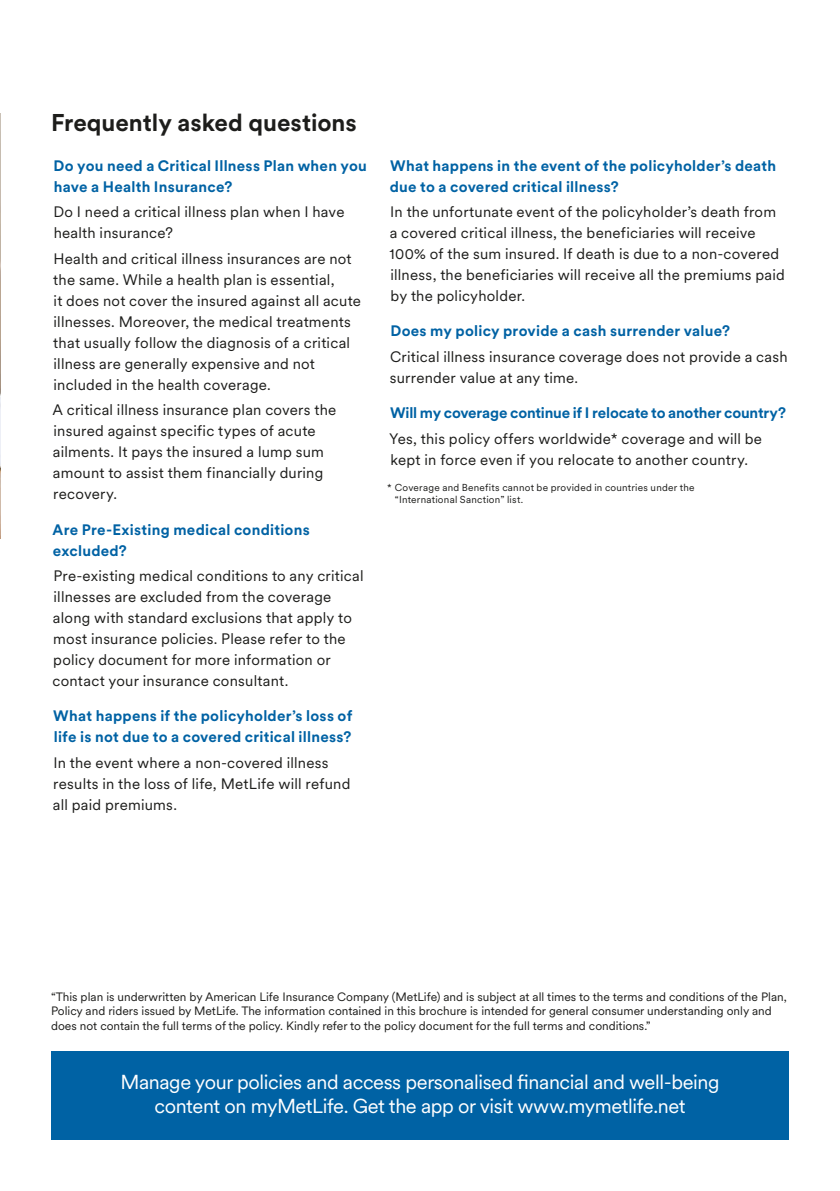
<style>
.page{position:relative;width:840px;height:1191px;background:#fff}
.page>*{position:absolute;margin:0;border:0;box-sizing:border-box;transform-origin:0 0}
.t1{font:700 24px "Met Life Circular";color:#1d1d1b}
.t2{font:20px/24px "Met Life Circular";letter-spacing:-.02em;color:#fff;text-align:center}
.t3{font:15px/21px "Met Life Circular";letter-spacing:.015em;color:#1d1d1b}
.t4{font:700 15px/21px "Met Life Circular";letter-spacing:.015em;color:#0062a4}
.t5{font:700 15px "Met Life Circular";letter-spacing:-.015em;color:#0062a4}
.t6{font:12px/14.4px "Met Life Circular";color:#1d1d1b}
.t7{font:10px/12px "Met Life Circular";letter-spacing:.025em;color:#1d1d1b}
</style>
<div class="page">
<img style="left:0;top:113px;width:1px;height:426px">
<div style="left:51px;top:1052px;width:737px;height:88px;background:#0062a4"></div>
<h1 class="t1" style="left:51px;top:106px;width:307px">Frequently asked questions</h1>
<p class="t4" style="left:54px;top:154px;width:314px">Do you need a Critical Illness Plan when you have a Health Insurance?</p>
<p class="t3" style="left:53px;top:201px;width:292px">Do I need a critical illness plan when I have health insurance?</p>
<p class="t3" style="left:53px;top:247px;width:309px">Health and critical illness insurances are not the same. While a health plan is essential,<br>it does not cover the insured against all acute illnesses. Moreover, the medical treatments that usually follow the diagnosis of a critical illness are generally expensive and not included in the health coverage.</p>
<p class="t3" style="left:52px;top:399px;width:285px">A critical illness insurance plan covers the insured against specific types of acute ailments. It pays the insured a lump sum amount to assist them financially during recovery.</p>
<p class="t4" style="left:52px;top:518px;width:259px">Are Pre-Existing medical conditions excluded?</p>
<p class="t3" style="left:52px;top:565px;width:312px">Pre-existing medical conditions to any critical illnesses are excluded from the coverage along with standard exclusions that apply to most insurance policies. Please refer to the policy document for more information or contact your insurance consultant.</p>
<p class="t4" style="left:53px;top:705px;width:300px">What happens if the policyholder’s loss of life is not due to a covered critical illness?</p>
<p class="t3" style="left:53px;top:751px;width:299px">In the event where a non-covered illness results in the loss of life, MetLife will refund all paid premiums.</p>
<p class="t4" style="left:389px;top:154px;width:387px">What happens in the event of the policyholder’s death due to a covered critical illness?</p>
<p class="t3" style="left:389px;top:201px;width:396px">In the unfortunate event of the policyholder’s death from a covered critical illness, the beneficiaries will receive 100% of the sum insured. If death is due to a non-covered illness, the beneficiaries will receive all the premiums paid by the policyholder.</p>
<p class="t4" style="left:390px;top:320px;width:341px">Does my policy provide a cash surrender value?</p>
<p class="t3" style="left:389px;top:345px;width:399px">Critical illness insurance coverage does not provide a cash surrender value at any time.</p>
<p class="t5" style="left:390px;top:402px;width:397px">Will my coverage continue if I relocate to another country?</p>
<p class="t3" style="left:389px;top:427px;width:374px">Yes, this policy offers worldwide* coverage and will be kept in force even if you relocate to another country.</p>
<p class="t7" style="left:394px;top:481px;width:301px;text-indent:-8px">* Coverage and Benefits cannot be provided in countries under the “International Sanction” list.</p>
<p class="t6" style="left:51px;top:989px;width:737px">“This plan is underwritten by American Life Insurance Company (MetLife) and is subject at all times to the terms and conditions of the Plan,<br>Policy and riders issued by MetLife. The information contained in this brochure is intended for general consumer understanding only and does not contain the full terms of the policy. Kindly refer to the policy document for the full terms and conditions.”</p>
<h2 class="t2" style="left:120px;top:1068px;width:600px">Manage your policies and access personalised financial and well-being content on myMetLife. Get the app or visit www.mymetlife.net</h2>
</div>
